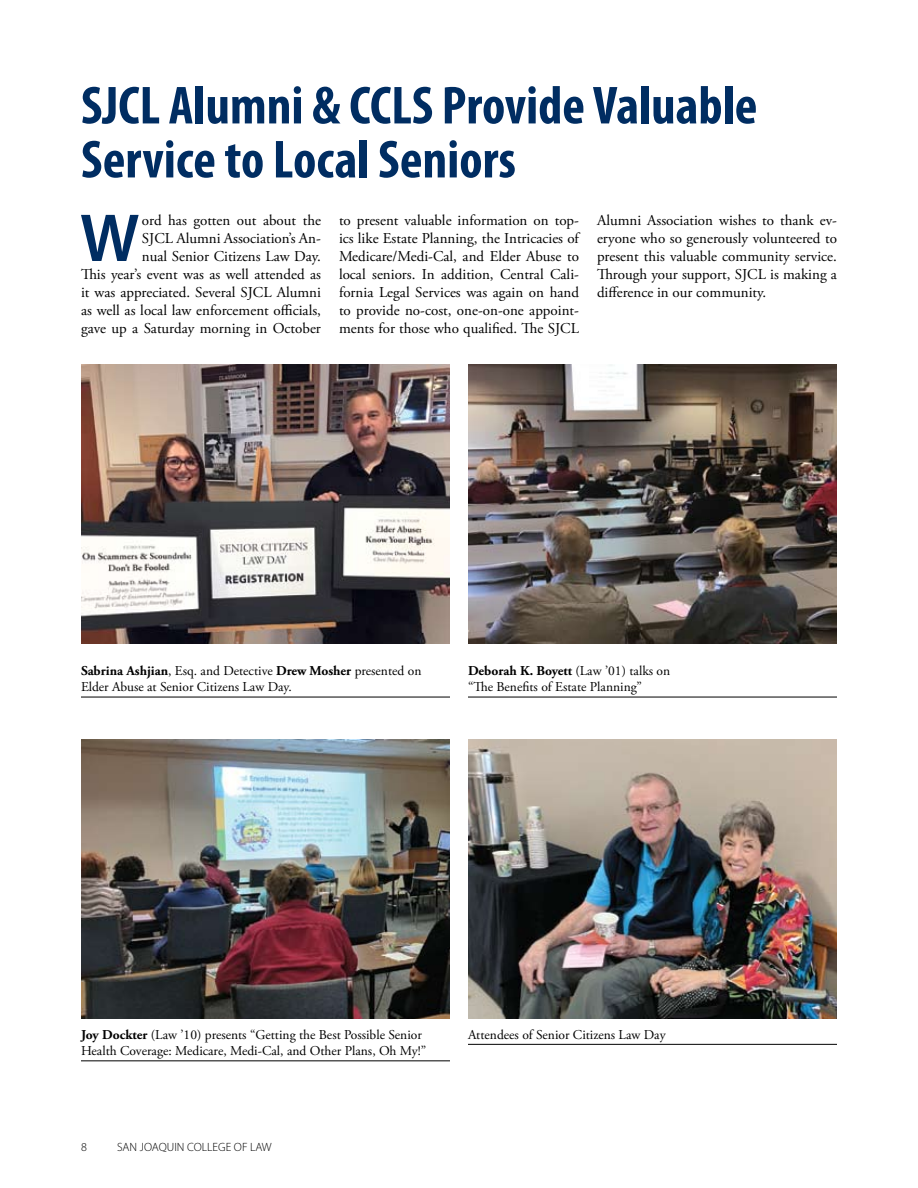
<style>
.page{position:relative;width:918px;height:1188px;background:#fff}
.page>*{position:absolute;margin:0;border:0;box-sizing:border-box;transform-origin:0 0}
.t1{font:600 68.4px "Myriad Pro";color:#002d62}
.t2{font:700 condensed 54px/54px "Myriad Pro";color:#002d62}
.t3{font:15px/18px "Adobe Garamond Pro";color:#000;text-align:justify}
.t4{font:13.5px/16.5px "Adobe Garamond Pro";color:#000}
.t5{font:300 12px "Myriad Pro";color:#000}
.s1{font-weight:700}
</style>
<div class="page">
<hr style="left:468px;top:1044px;width:369px;height:1px;background:#000">
<hr style="left:81px;top:697px;width:369px;height:1px;background:#000">
<hr style="left:81px;top:1061px;width:369px;height:1px;background:#000">
<hr style="left:468px;top:697px;width:369px;height:1px;background:#000">
<img style="left:81px;top:365px;width:369px;height:279px">
<img style="left:468px;top:365px;width:369px;height:279px">
<img style="left:81px;top:740px;width:369px;height:279px">
<img style="left:468px;top:740px;width:369px;height:279px">
<h2 class="t2" style="left:81px;top:77px;width:678px">SJCL Alumni &amp; CCLS Provide Valuable<br>Service to Local Seniors</h2>
<h1 class="t1" style="left:80px;top:195px;width:61px">W</h1>
<p class="t3" style="left:81px;top:212px;width:242px;text-align:right">ord has gotten out about the<br>SJCL Alumni Association’s An-<br>nual Senior Citizens Law Day.<br>This year’s event was as well attended as it was appreciated. Several SJCL Alumni as well as local law enforcement officials, gave up a Saturday morning in October</p>
<p class="t3" style="left:339px;top:212px;width:242px">to present valuable information on top&shy;ics like Estate Planning, the Intricacies of Medicare/Medi-Cal, and Elder Abuse to local seniors. In addition, Central Cali&shy;fornia Legal Services was again on hand to provide no-cost, one-on-one appoint&shy;ments for those who qualified. The SJCL</p>
<p class="t3" style="left:597px;top:212px;width:242px">Alumni Association wishes to thank ev&shy;eryone who so generously volunteered to present this valuable community service.<br>Through your support, SJCL is making a difference in our community.</p>
<p class="t4" style="left:81px;top:663px;width:342px"><span class="s1">Sabrina Ashjian</span>, Esq. and Detective <span class="s1">Drew Mosher</span> presented on<br>Elder Abuse at Senior Citizens Law Day.</p>
<p class="t4" style="left:468px;top:663px;width:204px"><span class="s1">Deborah K. Boyett</span> (Law ’01) talks on “The Benefits of Estate Planning”</p>
<p class="t4" style="left:81px;top:1027px;width:347px"><span class="s1">Joy Dockter</span> (Law ’10) presents “Getting the Best Possible Senior<br>Health Coverage: Medicare, Medi-Cal, and Other Plans, Oh My!”</p>
<p class="t5" style="left:81px;top:1141px;width:7px">8</p>
<p class="t5" style="left:117px;top:1141px;width:156px">SAN JOAQUIN COLLEGE OF LAW</p>
<p class="t4" style="left:468px;top:1027px;width:199px">Attendees of Senior Citizens Law Day</p>
</div>
